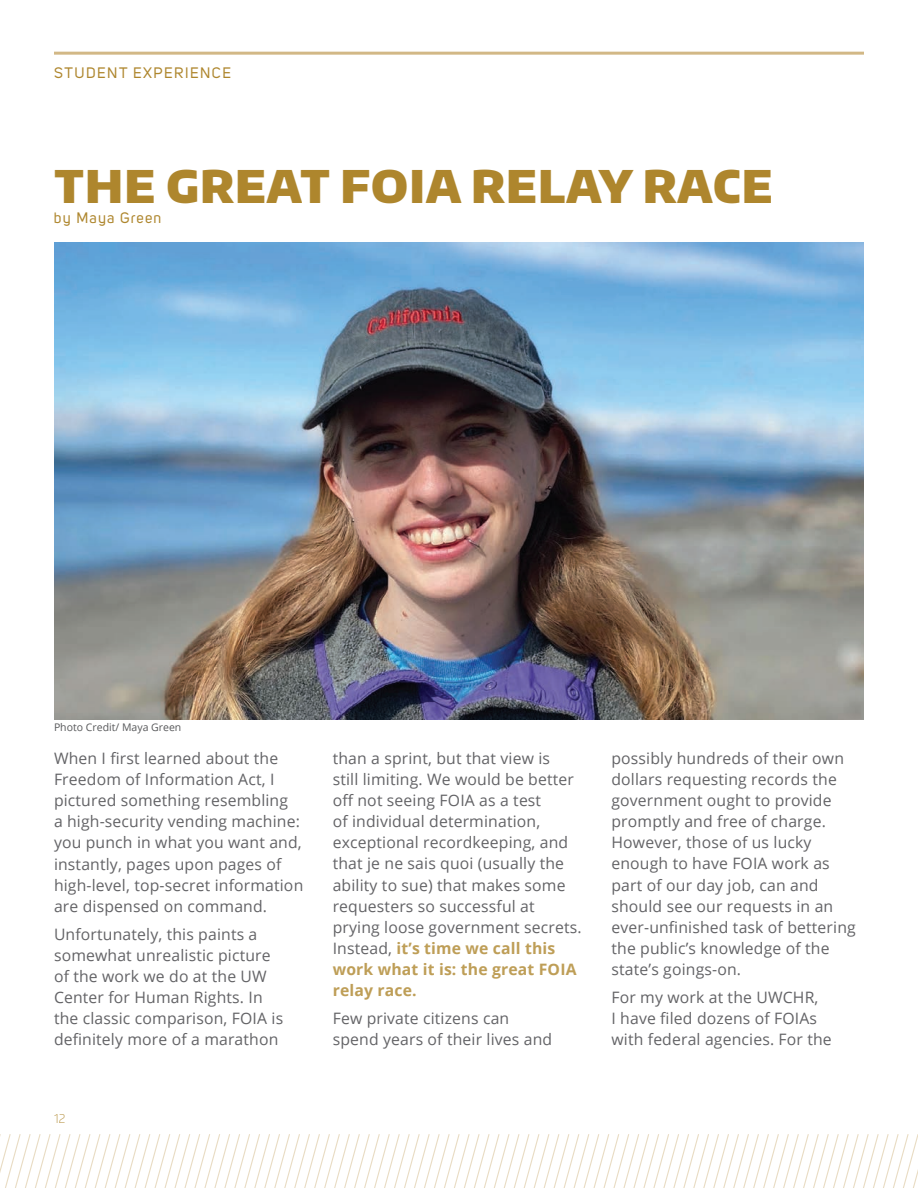
<style>
.page{position:relative;width:918px;height:1188px;background:#fff}
.page>*{position:absolute;margin:0;border:0;box-sizing:border-box;transform-origin:0 0}
.t1{font:900 45px "Encode Sans Normal";letter-spacing:.025em;color:#ae862d}
.Body_text{font:15.75px/21.1px "Open Sans";letter-spacing:.01em;color:#636366}
.Byline{font:15px "Uni Sans";letter-spacing:.1em;color:#ae862d}
.Byline-2{font:15px "Uni Sans";letter-spacing:.08em;color:#ae862d}
.t2{font:100 12px "Encode Sans Wide";color:#ae862d}
.Photo_caption{font:10.5px "Open Sans";color:#57585a}
.s1{font-weight:700;color:#be9e57}
</style>
<div class="page">
<svg style="left:0;top:1134px;width:918px;height:54px"></svg>
<hr style="left:54px;top:52px;width:810px;height:3px;background:#d2b886">
<img style="left:54px;top:243px;width:809px;height:476px">
<p class="Byline" style="left:54px;top:64px;width:178px">STUDENT EXPERIENCE</p>
<p class="t1" style="left:54px;top:156px;width:720px">THE GREAT FOIA RELAY RACE</p>
<p class="Byline-2" style="left:54px;top:209px;width:109px">by Maya Green</p>
<p class="Photo_caption" style="left:54px;top:720px;width:129px">Photo Credit/ Maya Green</p>
<p class="Body_text" style="left:54px;top:747px;width:251px">When I first learned about the<br>Freedom of Information Act, I pictured something resembling<br>a high-security vending machine: you punch in what you want and, instantly, pages upon pages of high-level, top-secret information are dispensed on command.</p>
<p class="Body_text" style="left:54px;top:923px;width:231px">Unfortunately, this paints a somewhat unrealistic picture of the work we do at the UW<br>Center for Human Rights. In the classic comparison, FOIA is definitely more of a marathon</p>
<p class="t2" style="left:54px;top:1111px;width:13px">12</p>
<p class="Body_text" style="left:333px;top:747px;width:250px">than a sprint, but that view is<br>still limiting. We would be better off not seeing FOIA as a test<br>of individual determination, exceptional recordkeeping, and that je ne sais quoi (usually the ability to sue) that makes some requesters so successful at prying loose government secrets.<br>Instead, <span class="s1">it’s time we call this work what it is: the great FOIA relay race.</span></p>
<p class="Body_text" style="left:333px;top:1008px;width:221px">Few private citizens can spend years of their lives and</p>
<p class="Body_text" style="left:611px;top:747px;width:246px">possibly hundreds of their own dollars requesting records the government ought to provide promptly and free of charge.<br>However, those of us lucky enough to have FOIA work as part of our day job, can and should see our requests in an ever-unfinished task of bettering the public’s knowledge of the state’s goings-on.</p>
<p class="Body_text" style="left:611px;top:986px;width:222px">For my work at the UWCHR,<br>I have filed dozens of FOIAs with federal agencies. For the</p>
</div>
